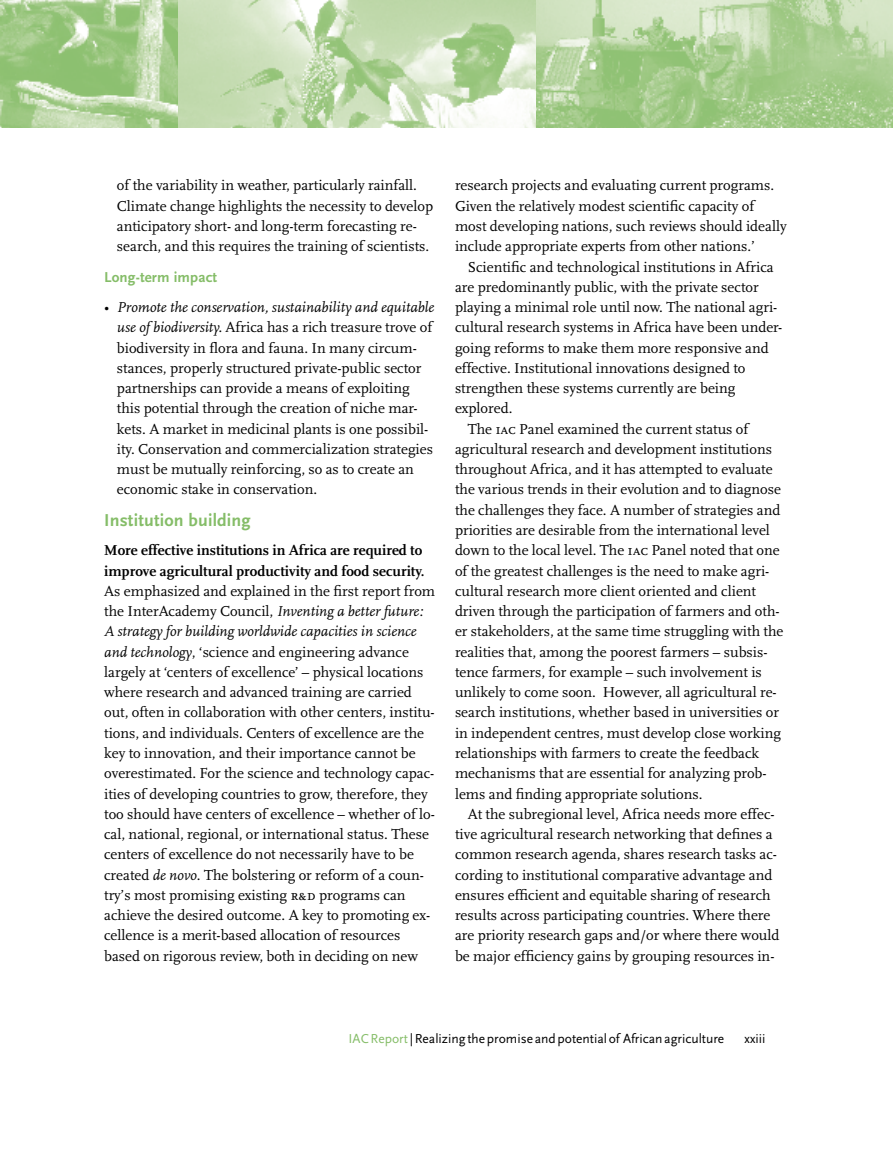
<style>
.page{position:relative;width:893px;height:1149px;background:#fff}
.page>*{position:absolute;margin:0;border:0;box-sizing:border-box;transform-origin:0 0}
.kop_2{font:700 18px "Scala Sans";letter-spacing:.01em;color:#85bd68}
.bodytekst_met_inspringen{font:15px/20.2px "Scala";color:#000}
.bodytekst_zi{font:15px/20.2px "Scala";color:#000}
.opsomming{font:15px/20.2px "Scala";color:#000}
.kop_2-2{font:700 15px "Scala Sans";letter-spacing:.01em;color:#85bd68}
.t1{font:13.5px "Scala Sans";color:#000}
.s1{font-style:italic}
.s2{font-weight:700}
.s3{font-family:"Scala Caps"}
.s4{color:#85bd68}
</style>
<div class="page">
<img style="left:0;top:0;width:893px;height:128px">
<p class="opsomming" style="left:117px;top:176px;width:318px">of the variability in weather, particularly rainfall.<br>Climate change highlights the necessity to develop anticipatory short- and long-term forecasting re&shy;search, and this requires the training of scientists.</p>
<p class="kop_2-2" style="left:104px;top:269px;width:114px">Long-term impact</p>
<p class="opsomming" style="left:117px;top:297px;width:319px;text-indent:-13px">• <span class="s1">Promote the conservation, sustainability and equitable use of biodiversity.</span> Africa has a rich treasure trove of biodiversity in flora and fauna. In many circum&shy;stances, properly structured private-public sector partnerships can provide a means of exploiting this potential through the creation of niche mar&shy;kets. A market in medicinal plants is one possibil&shy;ity. Conservation and commercialization strategies must be mutually reinforcing, so as to create an economic stake in conservation.</p>
<p class="kop_2" style="left:104px;top:510px;width:148px">Institution building</p>
<p class="bodytekst_zi" style="left:104px;top:540px;width:333px"><span class="s2">More effective institutions in Africa are required to improve agricultural productivity and food security.<br></span>As emphasized and explained in the first report from the InterAcademy Council, <span class="s1">Inventing a better future:<br>A strategy for building worldwide capacities in science and technology</span>, ‘science and engineering advance largely at ‘centers of excellence’ – physical locations where research and advanced training are carried out, often in collaboration with other centers, institu&shy;tions, and individuals. Centers of excellence are the key to innovation, and their importance cannot be overestimated. For the science and technology capac&shy;ities of developing countries to grow, therefore, they too should have centers of excellence – whether of lo&shy;cal, national, regional, or international status. These centers of excellence do not necessarily have to be created <span class="s1">de novo</span>. The bolstering or reform of a coun&shy;try’s most promising existing <span class="s3">r&amp;d</span> programs can achieve the desired outcome. A key to promoting ex&shy;cellence is a merit-based allocation of resources based on rigorous review, both in deciding on new</p>
<p class="bodytekst_zi" style="left:455px;top:176px;width:333px">research projects and evaluating current programs.<br>Given the relatively modest scientific capacity of most developing nations, such reviews should ideally include appropriate experts from other nations.’</p>
<p class="bodytekst_met_inspringen" style="left:455px;top:257px;width:329px;text-indent:13px">Scientific and technological institutions in Africa are predominantly public, with the private sector playing a minimal role until now. The national agri&shy;cultural research systems in Africa have been under&shy;going reforms to make them more responsive and effective. Institutional innovations designed to strengthen these systems currently are being explored.</p>
<p class="bodytekst_met_inspringen" style="left:455px;top:419px;width:330px;text-indent:13px">The <span class="s3">iac</span> Panel examined the current status of agricultural research and development institutions throughout Africa, and it has attempted to evaluate the various trends in their evolution and to diagnose the challenges they face. A number of strategies and priorities are desirable from the international level down to the local level. The <span class="s3">iac</span> Panel noted that one of the greatest challenges is the need to make agri&shy;cultural research more client oriented and client driven through the participation of farmers and oth&shy;er stakeholders, at the same time struggling with the realities that, among the poorest farmers – subsis&shy;tence farmers, for example – such involvement is unlikely to come soon. However, all agricultural re&shy;search institutions, whether based in universities or in independent centres, must develop close working relationships with farmers to create the feedback mechanisms that are essential for analyzing prob&shy;lems and finding appropriate solutions.</p>
<p class="bodytekst_met_inspringen" style="left:455px;top:803px;width:326px;text-align:center">At the subregional level, Africa needs more effec&shy;tive agricultural research networking that defines a common research agenda, shares research tasks ac&shy;cording to institutional comparative advantage and ensures efficient and equitable sharing of research results across participating countries. Where there are priority research gaps and/or where there would be major efficiency gains by grouping resources in-</p>
<p class="t1" style="left:349px;top:1030px;width:377px"><span class="s4">IAC Report</span>| Realizing the promise and potential of African agriculture</p>
<p class="t1" style="left:745px;top:1030px;width:22px">xxiii</p>
</div>
